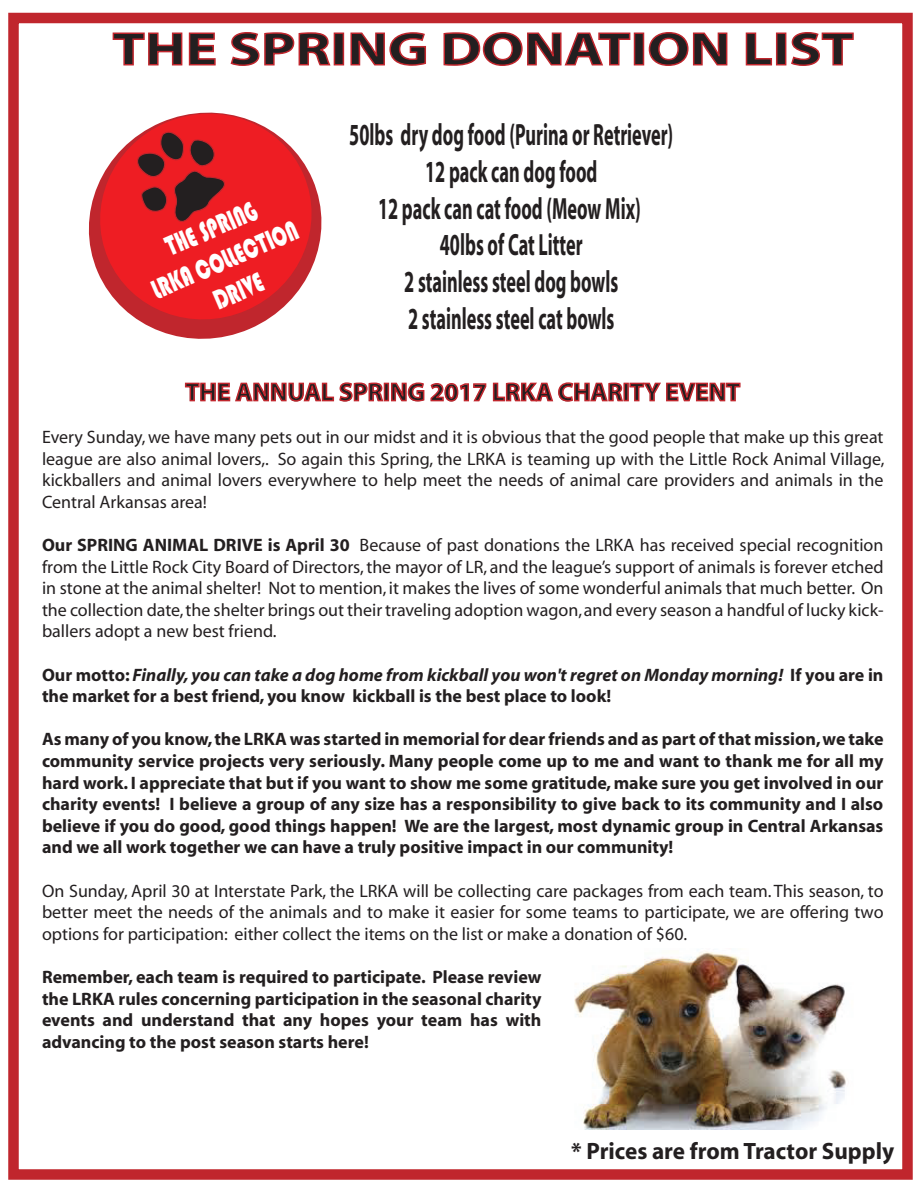
<style>
.page{position:relative;width:918px;height:1188px;background:#fff}
.page>*{position:absolute;margin:0;border:0;box-sizing:border-box;transform-origin:0 0}
.t1{font:700 46.65px "Myriad";color:#231f20;scale:1.27 1}
.t2{font:700 30.75px/36.9px "Myriad";color:#231f20;text-align:center;scale:.59 1}
.t3{font:28.5px/34.2px "Bauhaus 93";color:#fff;text-align:center;scale:.69 1}
.t4{font:700 25.5px "Myriad";color:#231f20}
.t5{font:700 23.7px "Myriad";color:#231f20}
.t6{font:18px/21.6px "Myriad";color:#231f20;text-align:justify}
.t7{font:700 18px/21.6px "Myriad";color:#231f20;text-align:justify}
.s1{font-weight:700}
.s2{font-style:italic}
</style>
<div class="page">
<svg style="left:88px;top:112px;width:234px;height:222px;fill:#ee1d23"></svg>
<svg style="left:136px;top:130px;width:90px;height:93px;background:#9e1f23"></svg>
<div style="left:8px;top:13px;width:905px;height:1167px;border:10px solid #c0262d"></div>
<svg style="left:112px;top:32px;width:104px;height:34px"></svg>
<svg style="left:230px;top:32px;width:101px;height:34px"></svg>
<div style="left:334px;top:33px;width:10px;height:32px;border:2px solid #c0262d"></div>
<svg style="left:350px;top:32px;width:76px;height:34px"></svg>
<svg style="left:443px;top:32px;width:188px;height:34px"></svg>
<div style="left:634px;top:33px;width:10px;height:32px;border:2px solid #c0262d"></div>
<svg style="left:648px;top:32px;width:80px;height:34px"></svg>
<svg style="left:745px;top:32px;width:28px;height:34px"></svg>
<div style="left:776px;top:33px;width:10px;height:32px;border:2px solid #c0262d"></div>
<svg style="left:791px;top:32px;width:63px;height:34px"></svg>
<svg style="left:184px;top:382px;width:557px;height:20px"></svg>
<img style="left:574px;top:951px;width:272px;height:178px">
<h1 class="t1" style="left:112px;top:25px;width:585px">THE SPRING DONATION LIST</h1>
<h3 class="t3" style="left:133px;top:243px;width:229px;rotate:-23deg">THE SPRING<br>LRKA COLLECTION<br>DRIVE</h3>
<h2 class="t2" style="left:349px;top:117px;width:551px">50lbs dry dog food (Purina or Retriever)<br>12 pack can dog food<br>12 pack can cat food (Meow Mix)<br>40lbs of Cat Litter<br>2 stainless steel dog bowls<br>2 stainless steel cat bowls</h2>
<h3 class="t4" style="left:185px;top:379px;width:556px">THE ANNUAL SPRING 2017 LRKA CHARITY EVENT</h3>
<p class="t6" style="left:42px;top:427px;width:844px">Every Sunday, we have many pets out in our midst and it is obvious that the good people that make up this great league are also animal lovers,. So again this Spring, the LRKA is teaming up with the Little Rock Animal Village, kickballers and animal lovers everywhere to help meet the needs of animal care providers and animals in the Central Arkansas area!</p>
<p class="t6" style="left:42px;top:535px;width:843px"><span class="s1">Our SPRING ANIMAL DRIVE is April 30</span> Because of past donations the LRKA has received special recognition from the Little Rock City Board of Directors, the mayor of LR, and the league’s support of animals is forever etched in stone at the animal shelter! Not to mention, it makes the lives of some wonderful animals that much better. On the collection date, the shelter brings out their traveling adoption wagon, and every season a handful of lucky kick&shy;ballers adopt a new best friend.</p>
<p class="t7" style="left:42px;top:664px;width:843px">Our motto: <span class="s2">Finally, you can take a dog home from kickball you won't regret on Monday morning!</span> If you are in the market for a best friend, you know kickball is the best place to look!</p>
<p class="t7" style="left:42px;top:729px;width:843px">As many of you know, the LRKA was started in memorial for dear friends and as part of that mission, we take community service projects very seriously. Many people come up to me and want to thank me for all my hard work. I appreciate that but if you want to show me some gratitude, make sure you get involved in our charity events! I believe a group of any size has a responsibility to give back to its community and I also believe if you do good, good things happen! We are the largest, most dynamic group in Central Arkansas and we all work together we can have a truly positive impact in our community!</p>
<p class="t6" style="left:42px;top:880px;width:843px">On Sunday, April 30 at Interstate Park, the LRKA will be collecting care packages from each team. This season, to better meet the needs of the animals and to make it easier for some teams to participate, we are offering two options for participation: either collect the items on the list or make a donation of $60.</p>
<p class="t7" style="left:42px;top:967px;width:501px">Remember, each team is required to participate. Please review the LRKA rules concerning participation in the seasonal charity events and understand that any hopes your team has with advancing to the post season starts here!</p>
<h3 class="t5" style="left:571px;top:1139px;width:324px">* Prices are from Tractor Supply</h3>
</div>
